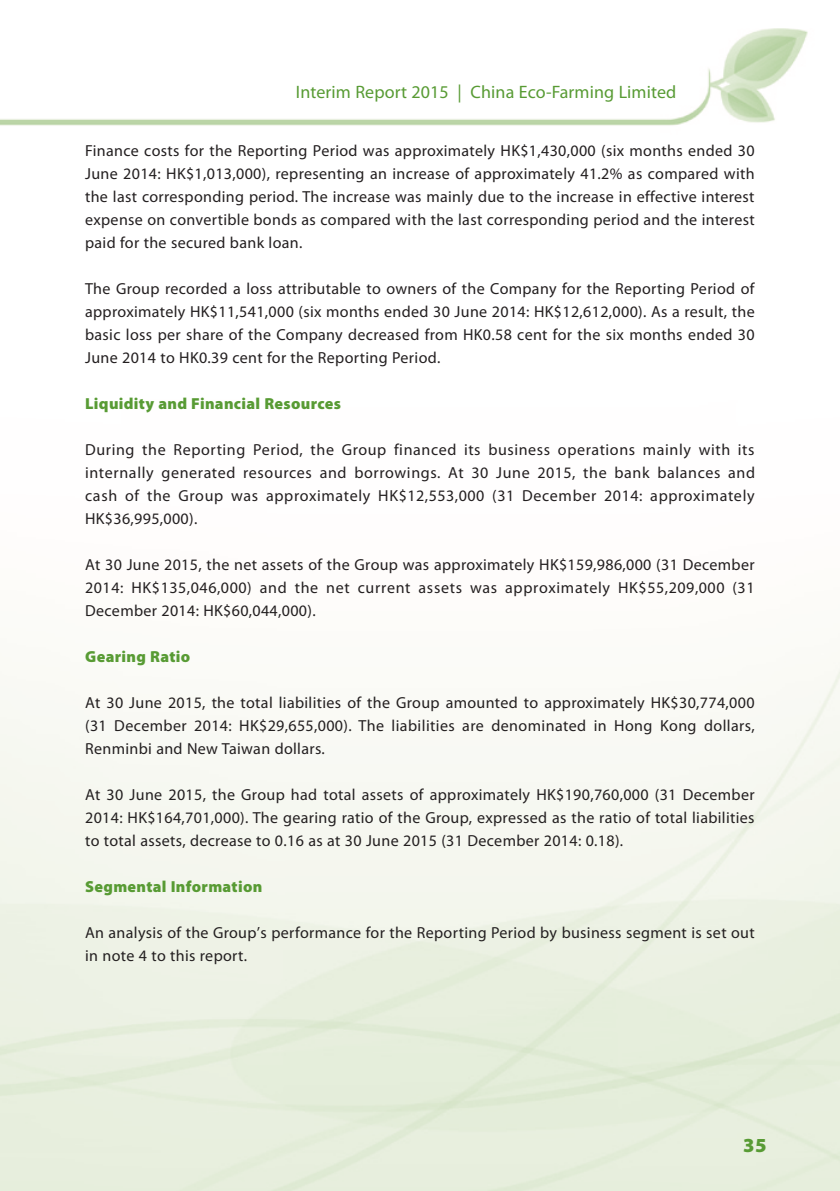
<style>
.page{position:relative;width:840px;height:1191px;background:#fff}
.page>*{position:absolute;margin:0;border:0;box-sizing:border-box;transform-origin:0 0}
.t1{font:900 20px "Myriad Pro";color:#589b34}
.t2{font:18px "Myriad Pro";letter-spacing:.005em;color:#589b34}
.Body_Text{font:16px/23px "Myriad Pro";letter-spacing:.02em;color:#231f20;text-align:justify}
.Heading_2{font:900 16px "Myriad Pro";letter-spacing:.02em;color:#589b34}
</style>
<div class="page">
<img style="left:0;top:28px;width:808px;height:98px">
<p class="t2" style="left:295px;top:81px;width:382px">Interim Report 2015 | China Eco-Farming Limited</p>
<p class="Body_Text" style="left:85px;top:139px;width:670px">Finance costs for the Reporting Period was approximately HK$1,430,000 (six months ended 30<br>June 2014: HK$1,013,000), representing an increase of approximately 41.2% as compared with the last corresponding period. The increase was mainly due to the increase in effective interest expense on convertible bonds as compared with the last corresponding period and the interest paid for the secured bank loan.</p>
<p class="Body_Text" style="left:85px;top:277px;width:671px">The Group recorded a loss attributable to owners of the Company for the Reporting Period of approximately HK$11,541,000 (six months ended 30 June 2014: HK$12,612,000). As a result, the basic loss per share of the Company decreased from HK0.58 cent for the six months ended 30<br>June 2014 to HK0.39 cent for the Reporting Period.</p>
<p class="Heading_2" style="left:85px;top:393px;width:257px">Liquidity and Financial Resources</p>
<p class="Body_Text" style="left:85px;top:438px;width:671px">During the Reporting Period, the Group financed its business operations mainly with its internally generated resources and borrowings. At 30 June 2015, the bank balances and cash of the Group was approximately HK$12,553,000 (31 December 2014: approximately HK$36,995,000).</p>
<p class="Body_Text" style="left:85px;top:553px;width:670px">At 30 June 2015, the net assets of the Group was approximately HK$159,986,000 (31 December 2014: HK$135,046,000) and the net current assets was approximately HK$55,209,000 (31<br>December 2014: HK$60,044,000).</p>
<p class="Heading_2" style="left:85px;top:646px;width:107px">Gearing Ratio</p>
<p class="Body_Text" style="left:85px;top:691px;width:670px">At 30 June 2015, the total liabilities of the Group amounted to approximately HK$30,774,000 (31 December 2014: HK$29,655,000). The liabilities are denominated in Hong Kong dollars, Renminbi and New Taiwan dollars.</p>
<p class="Body_Text" style="left:85px;top:783px;width:670px">At 30 June 2015, the Group had total assets of approximately HK$190,760,000 (31 December 2014: HK$164,701,000). The gearing ratio of the Group, expressed as the ratio of total liabilities to total assets, decrease to 0.16 as at 30 June 2015 (31 December 2014: 0.18).</p>
<p class="Heading_2" style="left:85px;top:876px;width:179px">Segmental Information</p>
<p class="Body_Text" style="left:85px;top:921px;width:670px">An analysis of the Group’s performance for the Reporting Period by business segment is set out in note 4 to this report.</p>
<p class="t1" style="left:742px;top:1132px;width:25px">35</p>
</div>
